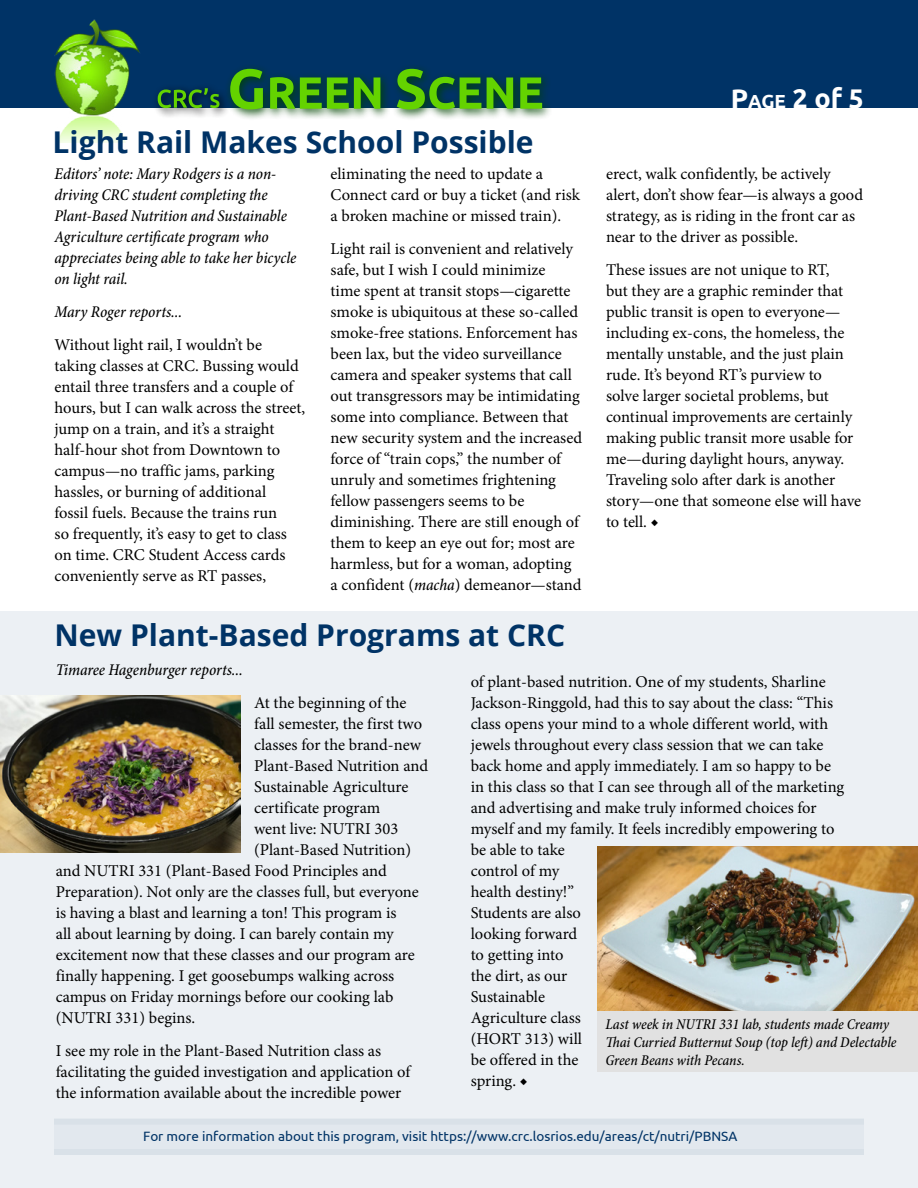
<style>
.page{position:relative;width:918px;height:1188px;background:#fff}
.page>*{position:absolute;margin:0;border:0;box-sizing:border-box;transform-origin:0 0}
.t1{font:700 30px "Open Sans";color:#036}
.t2{font:700 27px "Ubuntu";color:#fff}
.t3{font:16.5px/21px "Minion Pro";letter-spacing:-.005em;color:#000}
.t4{font:italic 500 condensed 16.5px/21px "Minion Pro";letter-spacing:-.005em;color:#000}
.t5{font:italic 500 condensed 15px/18px "Minion Pro";letter-spacing:-.005em;color:#000}
.t6{font:13.5px "Ubuntu";color:#036}
.s1{font-weight:500;font-style:italic;font-stretch:condensed}
.s2{font-style:inherit}
.s3{font-size:18.9px}
</style>
<div class="page">
<div style="left:0;top:611px;width:918px;height:577px;background:#ecf0f4"></div>
<img style="left:598px;top:846px;width:320px;height:165px">
<div style="left:598px;top:1011px;width:320px;height:61px;background:#e1e1e1"></div>
<img style="left:0;top:695px;width:241px;height:157px">
<div style="left:54px;top:1122px;width:810px;height:30px;background:#e2e8ee"></div>
<div style="left:54px;top:1149px;width:810px;height:6px;background:#d9e1e8"></div>
<div style="left:54px;top:1119px;width:810px;height:6px;background:#d9e1e8"></div>
<div style="left:0;top:0;width:918px;height:108px;background:#036"></div>
<div style="left:152px;top:83px;width:78px;height:36px;background:#000;opacity:.9"></div>
<svg style="left:158px;top:88px;width:61px;height:20px"></svg>
<div style="left:224px;top:63px;width:329px;height:58px;background:#040;opacity:.9"></div>
<svg style="left:230px;top:69px;width:312px;height:41px"></svg>
<img style="left:54px;top:19px;width:104px;height:124px">
<h1 class="t1" style="left:53px;top:121px;width:483px">Light Rail Makes School Possible</h1>
<p class="t4" style="left:54px;top:163px;width:243px">Editors’ note: Mary Rodgers is a non&shy;driving CRC student completing the Plant-Based Nutrition and Sustainable Agriculture certificate program who appreciates being able to take her bicycle on light rail.</p>
<p class="t4" style="left:54px;top:301px;width:129px">Mary Roger reports...</p>
<p class="t3" style="left:54px;top:334px;width:252px">Without light rail, I wouldn’t be taking classes at CRC. Bussing would entail three transfers and a couple of hours, but I can walk across the street, jump on a train, and it’s a straight half-hour shot from Downtown to campus—no traffic jams, parking hassles, or burning of additional<br>fossil fuels. Because the trains run<br>so frequently, it’s easy to get to class on time. CRC Student Access cards conveniently serve as RT passes,</p>
<p class="t3" style="left:331px;top:163px;width:251px">eliminating the need to update a<br>Connect card or buy a ticket (and risk a broken machine or missed train).</p>
<p class="t3" style="left:331px;top:238px;width:253px">Light rail is convenient and relatively safe, but I wish I could minimize<br>time spent at transit stops—cigarette smoke is ubiquitous at these so-called smoke-free stations. Enforcement has been lax, but the video surveillance camera and speaker systems that call out transgressors may be intimidating some into compliance. Between that new security system and the increased force of “train cops,” the number of unruly and sometimes frightening fellow passengers seems to be diminishing. There are still enough of them to keep an eye out for; most are harmless, but for a woman, adopting a confident (<span class="s1">macha</span>) demeanor—stand</p>
<h2 class="t2" style="left:731px;top:82px;width:135px"><span class="s2">P</span><span class="s3">age</span> 2 of 5</h2>
<p class="t3" style="left:606px;top:163px;width:259px">erect, walk confidently, be actively alert, don’t show fear—is always a good strategy, as is riding in the front car as near to the driver as possible.</p>
<p class="t3" style="left:606px;top:259px;width:257px">These issues are not unique to RT,<br>but they are a graphic reminder that public transit is open to everyone— including ex-cons, the homeless, the mentally unstable, and the just plain rude. It’s beyond RT’s purview to<br>solve larger societal problems, but continual improvements are certainly making public transit more usable for me—during daylight hours, anyway.<br>Traveling solo after dark is another story—one that someone else will have to tell. ◆</p>
<h1 class="t1" style="left:54px;top:614px;width:512px">New Plant-Based Programs at CRC</h1>
<p class="t4" style="left:56px;top:659px;width:189px">Timaree Hagenburger reports...</p>
<p class="t3" style="left:254px;top:692px;width:154px">At the beginning of the</p>
<p class="t3" style="left:254px;top:713px;width:170px">fall semester, the first two</p>
<p class="t3" style="left:254px;top:734px;width:169px">classes for the brand-new</p>
<p class="t3" style="left:254px;top:755px;width:176px">Plant-Based Nutrition and</p>
<p class="t3" style="left:254px;top:776px;width:156px">Sustainable Agriculture</p>
<p class="t3" style="left:254px;top:797px;width:128px">certificate program</p>
<p class="t3" style="left:254px;top:818px;width:146px">went live: NUTRI 303</p>
<p class="t3" style="left:254px;top:839px;width:158px">(Plant-Based Nutrition)</p>
<p class="t3" style="left:56px;top:860px;width:333px">and NUTRI 331 (Plant-Based Food Principles and</p>
<p class="t3" style="left:56px;top:881px;width:365px">Preparation). Not only are the classes full, but everyone</p>
<p class="t3" style="left:56px;top:902px;width:342px">is having a blast and learning a ton! This program is</p>
<p class="t3" style="left:56px;top:923px;width:340px">all about learning by doing. I can barely contain my</p>
<p class="t3" style="left:56px;top:944px;width:361px">excitement now that these classes and our program are</p>
<p class="t3" style="left:56px;top:965px;width:340px">finally happening. I get goosebumps walking across</p>
<p class="t3" style="left:56px;top:986px;width:339px">campus on Friday mornings before our cooking lab</p>
<p class="t3" style="left:56px;top:1007px;width:141px">(NUTRI 331) begins.</p>
<p class="t3" style="left:56px;top:1040px;width:356px">I see my role in the Plant-Based Nutrition class as facilitating the guided investigation and application of the information available about the incredible power</p>
<p class="t3" style="left:471px;top:671px;width:375px">of plant-based nutrition. One of my students, Sharline<br>Jackson-Ringgold, had this to say about the class: “This class opens your mind to a whole different world, with jewels throughout every class session that we can take back home and apply immediately. I am so happy to be in this class so that I can see through all of the marketing and advertising and make truly informed choices for myself and my family. It feels incredibly empowering to be able to take<br>control of my<br>health destiny!”<br>Students are also<br>looking forward<br>to getting into<br>the dirt, as our<br>Sustainable<br>Agriculture class<br>(HORT 313) will<br>be offered in the<br>spring. ◆</p>
<p class="t5" style="left:605px;top:1015px;width:293px">Last week in NUTRI 331 lab, students made Creamy<br>Thai Curried Butternut Soup (top left) and Delectable<br>Green Beans with Pecans.</p>
<p class="t6" style="left:143px;top:1128px;width:596px">For more information about this program, visit https://www.crc.losrios.edu/areas/ct/nutri/PBNSA</p>
</div>
